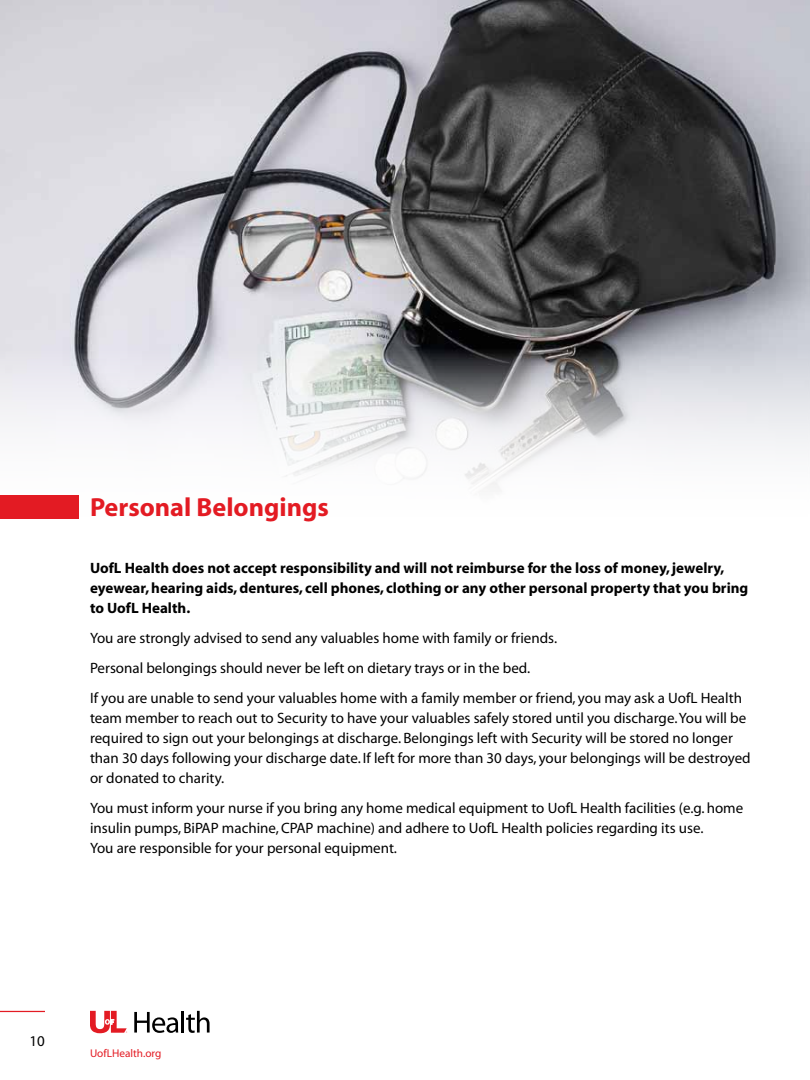
<style>
.page{position:relative;width:810px;height:1080px;background:#fff}
.page>*{position:absolute;margin:0;border:0;box-sizing:border-box;transform-origin:0 0}
.t1{font:26.25px "Myriad MM 700 600";color:#e31b23}
.t2{font:15px/20px "Myriad MM 400 600";color:#000}
.t3{font:15px/20px "Myriad MM 700 600";color:#000}
.t4{font:11.25px "Myriad MM 400 600";color:#e31b23}
</style>
<div class="page">
<img style="left:0;top:0;width:810px;height:519px">
<hr style="left:0;top:1011px;width:45px;height:1px;background:#e31b23">
<svg style="left:90px;top:1011px;width:37px;height:22px"></svg>
<svg style="left:134px;top:1012px;width:44px;height:21px"></svg>
<hr style="left:181px;top:1011px;width:3px;height:22px;background:#000">
<svg style="left:186px;top:1011px;width:24px;height:22px"></svg>
<div style="left:0;top:495px;width:79px;height:23px;background:#e31b23"></div>
<h1 class="t1" style="left:90px;top:494px;width:240px">Personal Belongings</h1>
<p class="t3" style="left:90px;top:559px;width:660px">UofL Health does not accept responsibility and will not reimburse for the loss of money, jewelry, eyewear, hearing aids, dentures, cell phones, clothing or any other personal property that you bring to UofL Health.</p>
<p class="t2" style="left:90px;top:624px;width:654px;line-height:30px">You are strongly advised to send any valuables home with family or friends.<br>Personal belongings should never be left on dietary trays or in the bed.<br>If you are unable to send your valuables home with a family member or friend, you may ask a UofL Health</p>
<p class="t2" style="left:90px;top:709px;width:662px">team member to reach out to Security to have your valuables safely stored until you discharge. You will be required to sign out your belongings at discharge. Belongings left with Security will be stored no longer than 30 days following your discharge date. If left for more than 30 days, your belongings will be destroyed or donated to charity.</p>
<p class="t2" style="left:90px;top:799px;width:655px">You must inform your nurse if you bring any home medical equipment to UofL Health facilities (e.g. home insulin pumps, BiPAP machine, CPAP machine) and adhere to UofL Health policies regarding its use.<br>You are responsible for your personal equipment.</p>
<p class="t2" style="left:30px;top:1031px;width:17px">10</p>
<p class="t4" style="left:90px;top:1048px;width:73px">UofLHealth.org</p>
</div>
